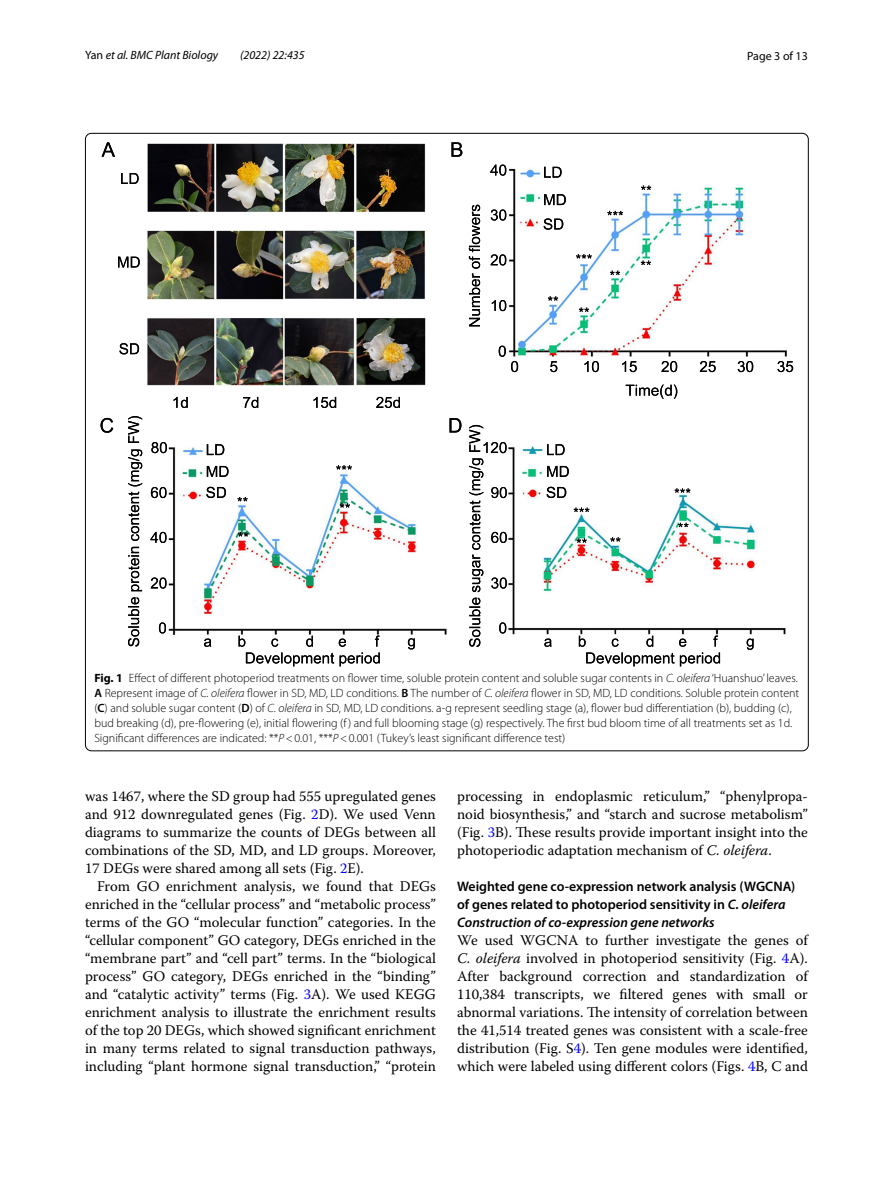
<style>
.page{position:relative;width:893px;height:1187px;background:#fff}
.page>*{position:absolute;margin:0;border:0;box-sizing:border-box;transform-origin:0 0}
.t1{font:14.7px/18px "Warnock Pro";color:#000;text-align:justify}
.t2{font:600 13.8px/18px "Myriad Pro";color:#000}
.t3{font:300 12px/15px "Myriad Pro";color:#000}
.t4{font:italic 12px "Myriad Pro";color:#000}
.t5{font:12px "Myriad Pro";color:#000}
.s1{font-style:normal}
.s2{font-weight:700}
.s3{font-style:italic}
.s4{font-weight:600}
.s5{color:#00f}
</style>
<div class="page">
<img style="left:147px;top:143px;width:640px;height:492px">
<svg style="left:121px;top:173px;width:18px;height:11px"></svg>
<svg style="left:118px;top:256px;width:22px;height:11px"></svg>
<svg style="left:119px;top:343px;width:20px;height:11px"></svg>
<svg style="left:174px;top:397px;width:14px;height:11px"></svg>
<svg style="left:243px;top:397px;width:15px;height:11px"></svg>
<svg style="left:314px;top:397px;width:22px;height:11px"></svg>
<svg style="left:376px;top:397px;width:24px;height:11px"></svg>
<svg style="left:490px;top:164px;width:16px;height:12px"></svg>
<svg style="left:491px;top:209px;width:15px;height:11px"></svg>
<svg style="left:491px;top:254px;width:15px;height:11px"></svg>
<svg style="left:492px;top:300px;width:14px;height:11px"></svg>
<svg style="left:548px;top:296px;width:10px;height:5px"></svg>
<svg style="left:579px;top:307px;width:10px;height:5px"></svg>
<svg style="left:610px;top:270px;width:10px;height:5px"></svg>
<svg style="left:641px;top:260px;width:10px;height:5px"></svg>
<svg style="left:576px;top:254px;width:16px;height:4px"></svg>
<svg style="left:607px;top:211px;width:16px;height:4px"></svg>
<svg style="left:641px;top:185px;width:10px;height:5px"></svg>
<svg style="left:469px;top:205px;width:11px;height:121px"></svg>
<svg style="left:499px;top:345px;width:19px;height:27px"></svg>
<svg style="left:550px;top:361px;width:7px;height:11px"></svg>
<svg style="left:584px;top:361px;width:15px;height:11px"></svg>
<svg style="left:622px;top:361px;width:15px;height:11px"></svg>
<svg style="left:661px;top:361px;width:16px;height:11px"></svg>
<svg style="left:700px;top:361px;width:16px;height:11px"></svg>
<svg style="left:738px;top:361px;width:15px;height:11px"></svg>
<svg style="left:777px;top:361px;width:16px;height:11px"></svg>
<svg style="left:544px;top:167px;width:18px;height:11px"></svg>
<svg style="left:544px;top:194px;width:22px;height:11px"></svg>
<svg style="left:544px;top:218px;width:19px;height:12px"></svg>
<svg style="left:626px;top:384px;width:51px;height:15px"></svg>
<svg style="left:547px;top:444px;width:18px;height:11px"></svg>
<svg style="left:547px;top:466px;width:22px;height:11px"></svg>
<svg style="left:547px;top:486px;width:19px;height:12px"></svg>
<svg style="left:469px;top:425px;width:38px;height:222px"></svg>
<svg style="left:544px;top:638px;width:8px;height:8px"></svg>
<svg style="left:579px;top:635px;width:7px;height:11px"></svg>
<svg style="left:612px;top:638px;width:7px;height:8px"></svg>
<svg style="left:646px;top:635px;width:7px;height:11px"></svg>
<svg style="left:679px;top:638px;width:7px;height:8px"></svg>
<svg style="left:713px;top:635px;width:5px;height:11px"></svg>
<svg style="left:747px;top:638px;width:7px;height:11px"></svg>
<svg style="left:586px;top:652px;width:134px;height:14px"></svg>
<svg style="left:574px;top:507px;width:15px;height:5px"></svg>
<svg style="left:576px;top:538px;width:11px;height:4px"></svg>
<svg style="left:675px;top:488px;width:15px;height:4px"></svg>
<svg style="left:678px;top:523px;width:10px;height:4px"></svg>
<svg style="left:610px;top:537px;width:10px;height:4px"></svg>
<svg style="left:207px;top:444px;width:17px;height:11px"></svg>
<svg style="left:207px;top:466px;width:22px;height:11px"></svg>
<svg style="left:206px;top:486px;width:20px;height:12px"></svg>
<svg style="left:159px;top:622px;width:7px;height:11px"></svg>
<svg style="left:151px;top:577px;width:16px;height:11px"></svg>
<svg style="left:151px;top:532px;width:16px;height:11px"></svg>
<svg style="left:151px;top:487px;width:16px;height:11px"></svg>
<svg style="left:151px;top:442px;width:16px;height:11px"></svg>
<svg style="left:128px;top:416px;width:14px;height:230px"></svg>
<svg style="left:204px;top:638px;width:7px;height:8px"></svg>
<svg style="left:239px;top:635px;width:6px;height:11px"></svg>
<svg style="left:271px;top:638px;width:7px;height:8px"></svg>
<svg style="left:306px;top:635px;width:7px;height:11px"></svg>
<svg style="left:339px;top:638px;width:7px;height:8px"></svg>
<svg style="left:375px;top:635px;width:5px;height:11px"></svg>
<svg style="left:408px;top:638px;width:7px;height:11px"></svg>
<svg style="left:246px;top:652px;width:134px;height:14px"></svg>
<svg style="left:237px;top:497px;width:11px;height:4px"></svg>
<svg style="left:238px;top:532px;width:10px;height:4px"></svg>
<svg style="left:336px;top:465px;width:16px;height:4px"></svg>
<svg style="left:340px;top:503px;width:10px;height:4px"></svg>
<svg style="left:102px;top:142px;width:13px;height:15px"></svg>
<svg style="left:451px;top:142px;width:11px;height:15px"></svg>
<svg style="left:101px;top:418px;width:12px;height:15px"></svg>
<svg style="left:449px;top:418px;width:12px;height:14px"></svg>
<p class="t4" style="left:85px;top:48px;width:135px"><span class="s1">Yan</span> et al. BMC Plant Biology</p>
<p class="t4" style="left:240px;top:48px;width:66px">(2022) 22:435</p>
<p class="t5" style="left:747px;top:48px;width:62px">Page 3 of 13</p>
<p class="t3" style="left:94px;top:670px;width:706px"><span class="s2">Fig. 1</span> Effect of different photoperiod treatments on flower time, soluble protein content and soluble sugar contents in <span class="s3">C. oleifera</span> ‘Huanshuo’ leaves.<br><span class="s4">A</span> Represent image of <span class="s3">C. oleifera</span> flower in SD, MD, LD conditions. <span class="s4">B</span> The number of <span class="s3">C. oleifera</span> flower in SD, MD, LD conditions. Soluble protein content (<span class="s4">C</span>) and soluble sugar content (<span class="s4">D</span>) of <span class="s3">C. oleifera</span> in SD, MD, LD conditions. a-g represent seedling stage (a), flower bud differentiation (b), budding (c), bud breaking (d), pre-flowering (e), initial flowering (f ) and full blooming stage (g) respectively. The first bud bloom time of all treatments set as 1d.<br>Significant differences are indicated: **<span class="s3">P</span>&lt;0.01, ***<span class="s3">P</span>&lt;0.001 (Tukey’s least significant difference test)</p>
<p class="t1" style="left:85px;top:786px;width:352px">was 1467, where the SD group had 555 upregulated genes and 912 downregulated genes (Fig. <span class="s5">2</span>D). We used Venn diagrams to summarize the counts of DEGs between all combinations of the SD, MD, and LD groups. Moreover, 17 DEGs were shared among all sets (Fig. <span class="s5">2</span>E).</p>
<p class="t1" style="left:85px;top:876px;width:352px;text-indent:12px">From GO enrichment analysis, we found that DEGs enriched in the “cellular process” and “metabolic process” terms of the GO “molecular function” categories. In the “cellular component” GO category, DEGs enriched in the “membrane part” and “cell part” terms. In the “biological process” GO category, DEGs enriched in the “binding” and “catalytic activity” terms (Fig. <span class="s5">3</span>A). We used KEGG enrichment analysis to illustrate the enrichment results of the top 20 DEGs, which showed significant enrichment in many terms related to signal transduction pathways, including “plant hormone signal transduction,” “protein</p>
<p class="t1" style="left:457px;top:786px;width:352px">processing in endoplasmic reticulum,” “phenylpropa&shy;noid biosynthesis,” and “starch and sucrose metabolism” (Fig. <span class="s5">3</span>B). These results provide important insight into the photoperiodic adaptation mechanism of <span class="s3">C. oleifera</span>.</p>
<p class="t2" style="left:457px;top:876px;width:340px">Weighted gene co‑expression network analysis (WGCNA) of genes related to photoperiod sensitivity in <span class="s3">C. oleifera<br>Construction of co‑expression gene networks</span></p>
<p class="t1" style="left:457px;top:930px;width:352px">We used WGCNA to further investigate the genes of <span class="s3">C. oleifera</span> involved in photoperiod sensitivity (Fig. <span class="s5">4</span>A).<br>After background correction and standardization of 110,384 transcripts, we filtered genes with small or abnormal variations. The intensity of correlation between the 41,514 treated genes was consistent with a scale-free distribution (Fig. S<span class="s5">4</span>). Ten gene modules were identified, which were labeled using different colors (Figs. <span class="s5">4</span>B, C and</p>
</div>
